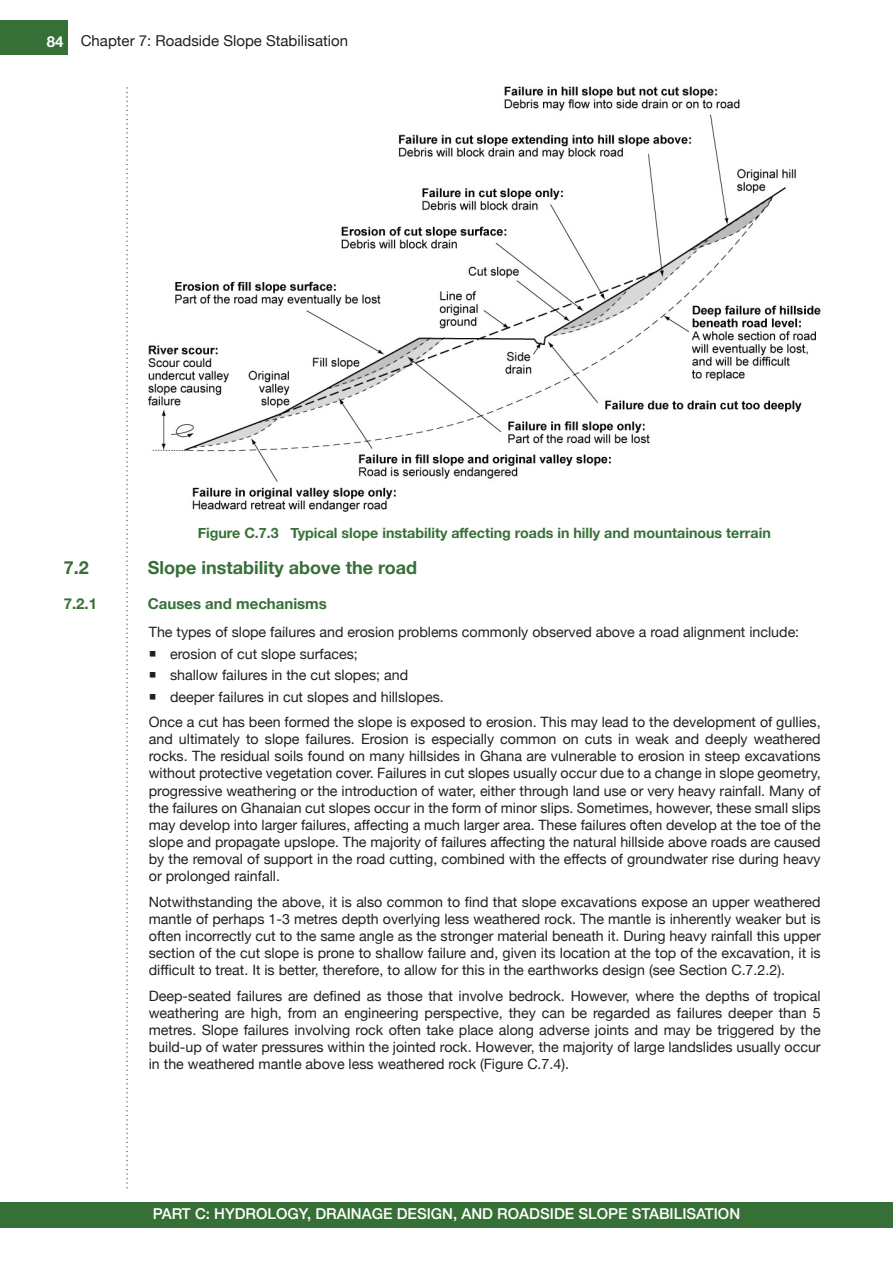
<style>
.page{position:relative;width:893px;height:1263px;background:#fff}
.page>*{position:absolute;margin:0;border:0;box-sizing:border-box;transform-origin:0 0}
.t1{font:700 18px "Helvetica Neue";color:#377037}
.t2{font:500 15px "Helvetica Neue";color:#fff}
.t3{font:15px "Helvetica Neue";color:#231f20}
.t4{font:700 15px "Helvetica Neue";color:#377037}
.t5{font:14.25px/17.1px "Helvetica Neue";color:#231f20;text-align:justify}
.t6{font:700 14.25px "Helvetica Neue";color:#377037}
.s1{font-weight:700;color:#fff}
</style>
<div class="page">
<svg style="left:126px;top:88px;width:2px;height:1101px"></svg>
<div style="left:0;top:21px;width:68px;height:34px;background:#377037"></div>
<img style="left:149px;top:86px;width:672px;height:426px">
<div style="left:0;top:1202px;width:893px;height:25px;background:#377037"></div>
<p class="t3" style="left:47px;top:32px;width:303px"><span class="s1">84</span> Chapter 7: Roadside Slope Stabilisation</p>
<p class="t6" style="left:198px;top:524px;width:575px">Figure C.7.3 Typical slope instability affecting roads in hilly and mountainous terrain</p>
<p class="t1" style="left:64px;top:556px;width:27px">7.2</p>
<p class="t1" style="left:148px;top:556px;width:271px">Slope instability above the road</p>
<p class="t4" style="left:64px;top:594px;width:35px">7.2.1</p>
<p class="t4" style="left:148px;top:594px;width:181px">Causes and mechanisms</p>
<p class="t5" style="left:149px;top:624px;width:652px">The types of slope failures and erosion problems commonly observed above a road alignment include:</p>
<p class="t5" style="left:149px;top:645px;width:210px">○ erosion of cut slope surfaces;</p>
<p class="t5" style="left:149px;top:666px;width:261px">○ shallow failures in the cut slopes; and</p>
<p class="t5" style="left:149px;top:683px;width:673px;line-height:25.7px">○ deeper failures in cut slopes and hillslopes.<br>Once a cut has been formed the slope is exposed to erosion. This may lead to the development of gullies,</p>
<p class="t5" style="left:149px;top:730px;width:673px">and ultimately to slope failures. Erosion is especially common on cuts in weak and deeply weathered rocks. The residual soils found on many hillsides in Ghana are vulnerable to erosion in steep excavations without protective vegetation cover. Failures in cut slopes usually occur due to a change in slope geometry, progressive weathering or the introduction of water, either through land use or very heavy rainfall. Many of the failures on Ghanaian cut slopes occur in the form of minor slips. Sometimes, however, these small slips may develop into larger failures, affecting a much larger area. These failures often develop at the toe of the slope and propagate upslope. The majority of failures affecting the natural hillside above roads are caused by the removal of support in the road cutting, combined with the effects of groundwater rise during heavy or prolonged rainfall.</p>
<p class="t5" style="left:149px;top:893px;width:673px">Notwithstanding the above, it is also common to find that slope excavations expose an upper weathered mantle of perhaps 1-3 metres depth overlying less weathered rock. The mantle is inherently weaker but is often incorrectly cut to the same angle as the stronger material beneath it. During heavy rainfall this upper section of the cut slope is prone to shallow failure and, given its location at the top of the excavation, it is difficult to treat. It is better, therefore, to allow for this in the earthworks design (see Section C.7.2.2).</p>
<p class="t5" style="left:149px;top:987px;width:673px">Deep-seated failures are defined as those that involve bedrock. However, where the depths of tropical weathering are high, from an engineering perspective, they can be regarded as failures deeper than 5 metres. Slope failures involving rock often take place along adverse joints and may be triggered by the build-up of water pressures within the jointed rock. However, the majority of large landslides usually occur in the weathered mantle above less weathered rock (Figure C.7.4).</p>
<p class="t2" style="left:153px;top:1204px;width:589px">PART C: HYDROLOGY, DRAINAGE DESIGN, AND ROADSIDE SLOPE STABILISATION</p>
</div>
